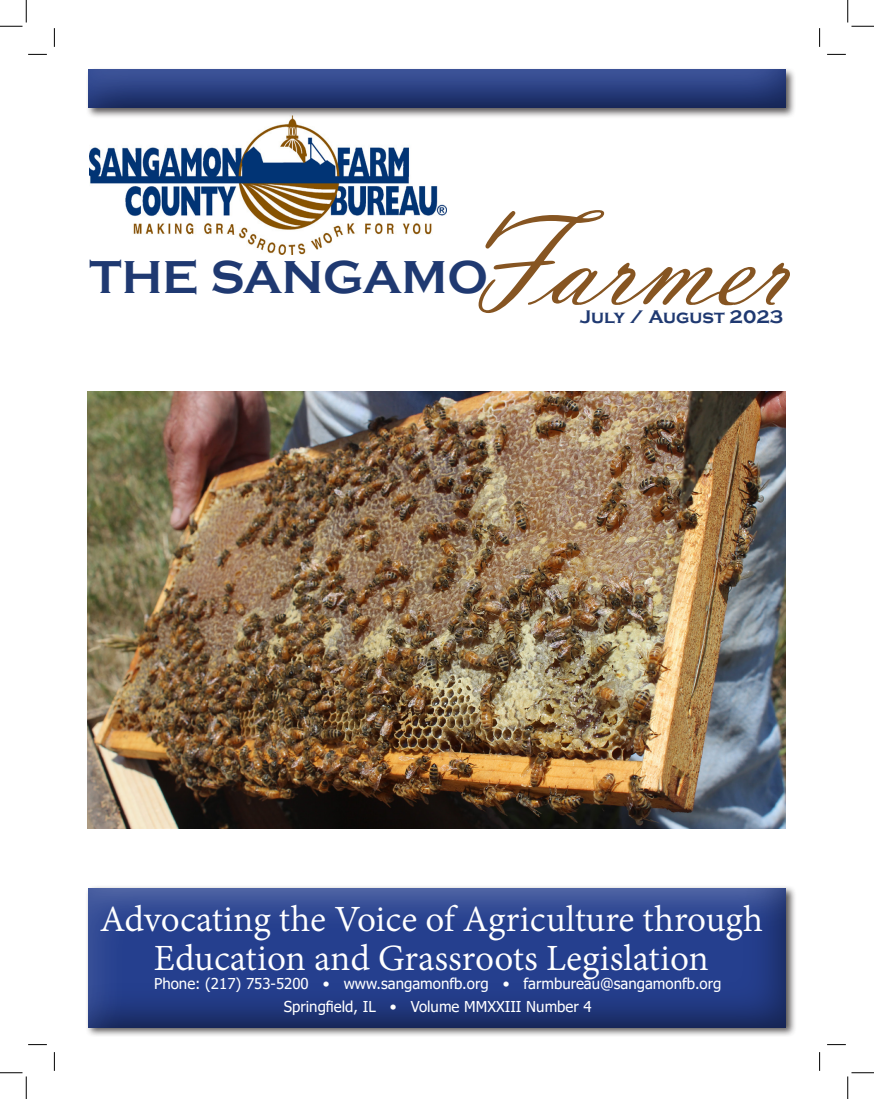
<style>
.page{position:relative;width:874px;height:1099px;background:#fff}
.page>*{position:absolute;margin:0;border:0;box-sizing:border-box;transform-origin:0 0}
.t1{font:137.5px "Vladimir Script";color:#865522}
.t2{font:700 47.5px "Copperplate Gothic";color:#1f3971}
.t3{font:40px/38.8px "Adobe Devanagari";color:#fff;text-align:center}
.t4{font:700 18.75px "Copperplate Gothic";color:#1f3971}
.t5{font:15px "Tahoma";color:#fff}
</style>
<div class="page">
<img style="left:90px;top:118px;width:357px;height:137px">
<div style="left:85px;top:885px;width:711px;height:153px;background:#231f20;opacity:.75"></div>
<div style="left:83px;top:883px;width:704px;height:145px;background:#231f20;opacity:.75"></div>
<div style="left:85px;top:67px;width:711px;height:51px;background:#231f20;opacity:.75"></div>
<div style="left:78px;top:64px;width:709px;height:45px;background:#231f20;opacity:.75"></div>
<img style="left:88px;top:391px;width:697px;height:437px">
<svg style="left:28px;top:54px;width:19px;height:1px"></svg>
<svg style="left:827px;top:54px;width:19px;height:1px"></svg>
<svg style="left:28px;top:1044px;width:19px;height:1px"></svg>
<svg style="left:827px;top:1044px;width:19px;height:1px"></svg>
<svg style="left:54px;top:28px;width:1px;height:19px"></svg>
<svg style="left:54px;top:1052px;width:1px;height:19px"></svg>
<svg style="left:819px;top:28px;width:1px;height:19px"></svg>
<svg style="left:819px;top:1052px;width:1px;height:19px"></svg>
<svg style="left:0;top:0;width:27px;height:27px"></svg>
<svg style="left:0;top:1072px;width:27px;height:27px"></svg>
<svg style="left:847px;top:0;width:27px;height:27px"></svg>
<svg style="left:847px;top:1072px;width:27px;height:27px"></svg>
<p class="t1" style="left:456px;top:181px;width:335px">Farmer</p>
<p class="t4" style="left:580px;top:307px;width:205px">July / August 2023</p>
<p class="t2" style="left:90px;top:251px;width:400px">THE SANGAMO</p>
<p class="t3" style="left:100px;top:903px;width:665px">Advocating the Voice of Agriculture through<br>Education and Grassroots Legislation</p>
<p class="t5" style="left:154px;top:973px;width:568px">Phone: (217) 753-5200 • www.sangamonfb.org • farmbureau@sangamonfb.org</p>
<p class="t5" style="left:284px;top:996px;width:309px">Springfield, IL • Volume MMXXIII Number 4</p>
</div>
